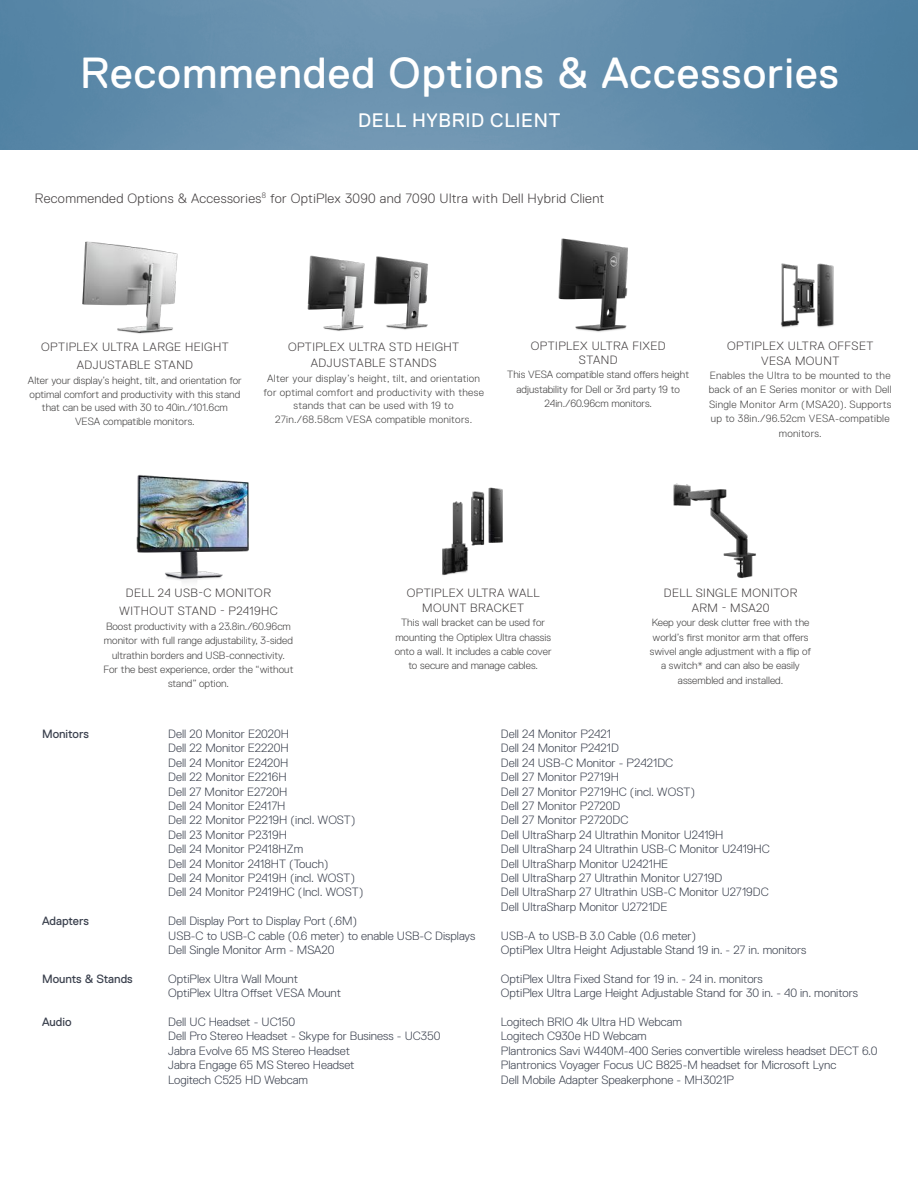
<style>
.page{position:relative;width:918px;height:1188px;background:#fff}
.page>*{position:absolute;margin:0;border:0;box-sizing:border-box;transform-origin:0 0}
.t1{font:43.5px "Dell Replica";letter-spacing:.025em;color:#fff}
.t2{font:19.5px "Dell Replica";letter-spacing:.035em;color:#fff}
.t3{font:300 13.5px "Dell Replica";letter-spacing:.025em;color:#444041}
.t4{font:300 12px/14.4px "Dell Replica";color:#3c424f}
.t5{font:300 12px/14.4px "Dell Replica";letter-spacing:.035em;color:#444041;text-align:center}
.t6{font:12px "Dell Replica";color:#3c424f}
.t7{font:300 10.5px/14.4px "Dell Replica";color:#454444;text-align:center}
.t8{font:300 10.5px/14.4px "Dell Replica";letter-spacing:.025em;color:#454444;text-align:center}
</style>
<div class="page">
<img style="left:0;top:0;width:918px;height:150px">
<img style="left:781px;top:263px;width:53px;height:65px">
<img style="left:558px;top:238px;width:70px;height:94px">
<img style="left:82px;top:241px;width:96px;height:93px">
<img style="left:307px;top:255px;width:55px;height:76px">
<img style="left:362px;top:256px;width:66px;height:74px">
<img style="left:136px;top:474px;width:113px;height:108px">
<img style="left:442px;top:487px;width:61px;height:89px">
<img style="left:673px;top:483px;width:83px;height:95px">
<h1 class="t1" style="left:80px;top:48px;width:760px">Recommended Options &amp; Accessories</h1>
<h2 class="t2" style="left:358px;top:110px;width:204px">DELL HYBRID CLIENT</h2>
<p class="t3" style="left:35px;top:190px;width:571px">Recommended Options &amp; Accessories<sup>8</sup> for OptiPlex 3090 and 7090 Ultra with Dell Hybrid Client</p>
<p class="t5" style="left:41px;top:339px;width:189px;line-height:17.2px">OPTIPLEX ULTRA LARGE HEIGHT<br>ADJUSTABLE STAND</p>
<p class="t7" style="left:28px;top:373px;width:215px;line-height:14px">Alter your display’s height, tilt, and orientation for optimal comfort and productivity with this stand that can be used with 30 to 40in./101.6cm VESA compatible monitors.</p>
<p class="t5" style="left:288px;top:338px;width:173px;line-height:16.8px">OPTIPLEX ULTRA STD HEIGHT<br>ADJUSTABLE STANDS</p>
<p class="t8" style="left:263px;top:372px;width:222px;line-height:13.6px">Alter your display’s height, tilt, and orientation for optimal comfort and productivity with these stands that can be used with 19 to 27in./68.58cm VESA compatible monitors.</p>
<p class="t5" style="left:531px;top:338px;width:136px">OPTIPLEX ULTRA FIXED<br>STAND</p>
<p class="t7" style="left:507px;top:368px;width:183px">This VESA compatible stand offers height adjustability for Dell or 3rd party 19 to<br>24in./60.96cm monitors.</p>
<p class="t5" style="left:727px;top:339px;width:148px">OPTIPLEX ULTRA OFFSET<br>VESA MOUNT</p>
<p class="t8" style="left:709px;top:368px;width:184px">Enables the Ultra to be mounted to the back of an E Series monitor or with Dell<br>Single Monitor Arm (MSA20). Supports up to 38in./96.52cm VESA-compatible monitors.</p>
<p class="t5" style="left:119px;top:584px;width:160px;line-height:18px">DELL 24 USB-C MONITOR<br>WITHOUT STAND - P2419HC</p>
<p class="t7" style="left:104px;top:619px;width:191px">Boost productivity with a 23.8in./60.96cm monitor with full range adjustability, 3-sided ultrathin borders and USB-connectivity.<br>For the best experience, order the “without stand” option.</p>
<p class="t5" style="left:407px;top:586px;width:135px">OPTIPLEX ULTRA WALL<br>MOUNT BRACKET</p>
<p class="t7" style="left:395px;top:615px;width:158px">This wall bracket can be used for mounting the Optiplex Ultra chassis onto a wall. It includes a cable cover to secure and manage cables.</p>
<p class="t5" style="left:664px;top:586px;width:135px">DELL SINGLE MONITOR<br>ARM - MSA20</p>
<p class="t7" style="left:650px;top:615px;width:163px">Keep your desk clutter free with the world’s first monitor arm that offers swivel angle adjustment with a flip of a switch* and can also be easily assembled and installed.</p>
<p class="t6" style="left:42px;top:727px;width:48px">Monitors</p>
<p class="t6" style="left:42px;top:914px;width:48px">Adapters</p>
<p class="t6" style="left:42px;top:972px;width:92px">Mounts &amp; Stands</p>
<p class="t6" style="left:42px;top:1015px;width:31px">Audio</p>
<p class="t4" style="left:168px;top:727px;width:197px">Dell 20 Monitor E2020H<br>Dell 22 Monitor E2220H<br>Dell 24 Monitor E2420H<br>Dell 22 Monitor E2216H<br>Dell 27 Monitor E2720H<br>Dell 24 Monitor E2417H<br>Dell 22 Monitor P2219H (incl. WOST)<br>Dell 23 Monitor P2319H<br>Dell 24 Monitor P2418HZm<br>Dell 24 Monitor 2418HT (Touch)<br>Dell 24 Monitor P2419H (incl. WOST)<br>Dell 24 Monitor P2419HC (Incl. WOST)</p>
<p class="t4" style="left:168px;top:914px;width:309px">Dell Display Port to Display Port (.6M)<br>USB-C to USB-C cable (0.6 meter) to enable USB-C Displays<br>Dell Single Monitor Arm - MSA20</p>
<p class="t4" style="left:168px;top:971px;width:174px">OptiPlex Ultra Wall Mount<br>OptiPlex Ultra Offset VESA Mount</p>
<p class="t4" style="left:168px;top:1015px;width:274px">Dell UC Headset - UC150<br>Dell Pro Stereo Headset - Skype for Business - UC350<br>Jabra Evolve 65 MS Stereo Headset<br>Jabra Engage 65 MS Stereo Headset<br>Logitech C525 HD Webcam</p>
<p class="t4" style="left:501px;top:727px;width:270px">Dell 24 Monitor P2421<br>Dell 24 Monitor P2421D<br>Dell 24 USB-C Monitor - P2421DC<br>Dell 27 Monitor P2719H<br>Dell 27 Monitor P2719HC (incl. WOST)<br>Dell 27 Monitor P2720D<br>Dell 27 Monitor P2720DC<br>Dell UltraSharp 24 Ultrathin Monitor U2419H<br>Dell UltraSharp 24 Ultrathin USB-C Monitor U2419HC Dell UltraSharp Monitor U2421HE<br>Dell UltraSharp 27 Ultrathin Monitor U2719D<br>Dell UltraSharp 27 Ultrathin USB-C Monitor U2719DC Dell UltraSharp Monitor U2721DE</p>
<p class="t4" style="left:501px;top:928px;width:307px">USB-A to USB-B 3.0 Cable (0.6 meter)<br>OptiPlex Ultra Height Adjustable Stand 19 in. - 27 in. monitors</p>
<p class="t4" style="left:501px;top:971px;width:358px">OptiPlex Ultra Fixed Stand for 19 in. - 24 in. monitors<br>OptiPlex Ultra Large Height Adjustable Stand for 30 in. - 40 in. monitors</p>
<p class="t4" style="left:501px;top:1015px;width:378px">Logitech BRIO 4k Ultra HD Webcam<br>Logitech C930e HD Webcam<br>Plantronics Savi W440M-400 Series convertible wireless headset DECT 6.0<br>Plantronics Voyager Focus UC B825-M headset for Microsoft Lync<br>Dell Mobile Adapter Speakerphone - MH3021P</p>
</div>
